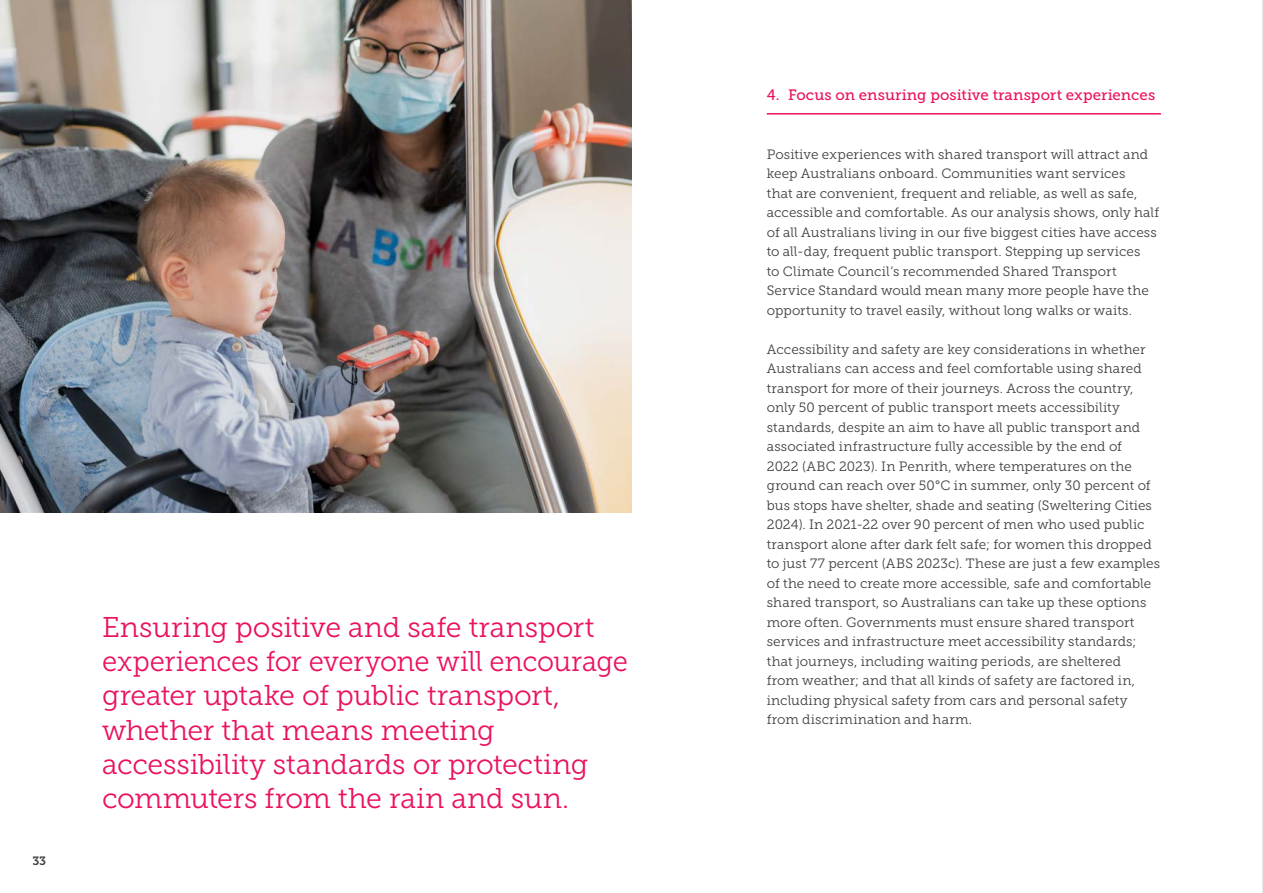
<style>
.page{position:relative;width:1263px;height:893px;background:#fff}
.page>*{position:absolute;margin:0;border:0;box-sizing:border-box;transform-origin:0 0}
.Pullout_Quote{font:28.5px/34.2px "Museo Slab 300";letter-spacing:-.01em;color:#ea1260}
.H6_with_underline__Not_Contents{font:15px "Museo Slab 500";letter-spacing:.005em;color:#ea1260}
.Body{font:13.5px/19.5px "Museo Slab 300";letter-spacing:.005em;color:#3e3e3f}
.Master_Page_Number{font:12px "Museo Slab 700";color:#3e3e3f}
</style>
<div class="page">
<hr style="left:767px;top:113px;width:394px;height:2px;background:#ea1260">
<img style="left:0;top:0;width:631px;height:512px">
<hr style="left:1262px;top:0;width:1px;height:893px;background:#231f20">
<p class="Master_Page_Number" style="left:32px;top:854px;width:15px">33</p>
<p class="Pullout_Quote" style="left:102px;top:610px;width:527px">Ensuring positive and safe transport experiences for everyone will encourage greater uptake of public transport, whether that means meeting accessibility standards or protecting commuters from the rain and sun.</p>
<p class="H6_with_underline__Not_Contents" style="left:767px;top:87px;width:390px">4. Focus on ensuring positive transport experiences</p>
<p class="Body" style="left:767px;top:144px;width:394px">Positive experiences with shared transport will attract and keep Australians onboard. Communities want services<br>that are convenient, frequent and reliable, as well as safe, accessible and comfortable. As our analysis shows, only half of all Australians living in our five biggest cities have access to all-day, frequent public transport. Stepping up services<br>to Climate Council’s recommended Shared Transport Service Standard would mean many more people have the opportunity to travel easily, without long walks or waits.</p>
<p class="Body" style="left:767px;top:339px;width:395px">Accessibility and safety are key considerations in whether Australians can access and feel comfortable using shared transport for more of their journeys. Across the country, only 50 percent of public transport meets accessibility standards, despite an aim to have all public transport and associated infrastructure fully accessible by the end of<br>2022 (ABC 2023). In Penrith, where temperatures on the ground can reach over 50°C in summer, only 30 percent of bus stops have shelter, shade and seating (Sweltering Cities 2024). In 2021-22 over 90 percent of men who used public transport alone after dark felt safe; for women this dropped to just 77 percent (ABS 2023c). These are just a few examples of the need to create more accessible, safe and comfortable shared transport, so Australians can take up these options more often. Governments must ensure shared transport services and infrastructure meet accessibility standards; that journeys, including waiting periods, are sheltered<br>from weather; and that all kinds of safety are factored in, including physical safety from cars and personal safety from discrimination and harm.</p>
</div>
